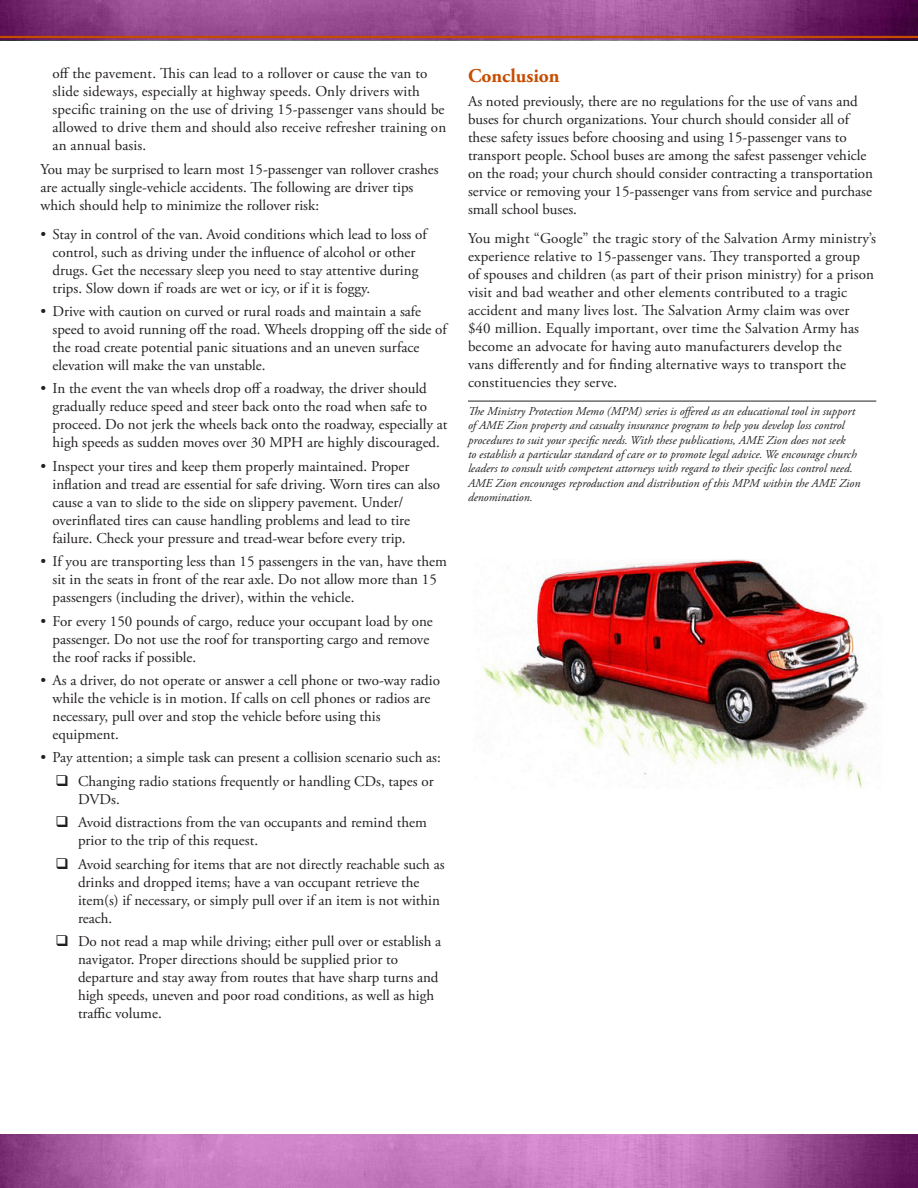
<style>
.page{position:relative;width:918px;height:1188px;background:#fff}
.page>*{position:absolute;margin:0;border:0;box-sizing:border-box;transform-origin:0 0}
.SubHeader{font:700 19.5px "Adobe Garamond Pro";color:#c64d00}
.Body_Text{font:15px/18px "Adobe Garamond Pro";color:#231f20}
.Disclaimer{font:italic 12px/14.4px "Adobe Garamond Pro";color:#231f20}
</style>
<div class="page">
<svg style="left:0;top:0;width:918px;height:40px;background:#8e4286"></svg>
<hr style="left:0;top:36px;width:918px;height:2px;background:#c64d00">
<svg style="left:0;top:1134px;width:918px;height:54px;background:#b76bb1"></svg>
<img style="left:481px;top:560px;width:387px;height:229px">
<hr style="left:468px;top:401px;width:408px;height:1px;background:#231f20">
<p class="Body_Text" style="left:52px;top:65px;width:395px">off the pavement. This can lead to a rollover or cause the van to slide sideways, especially at highway speeds. Only drivers with specific training on the use of driving 15-passenger vans should be allowed to drive them and should also receive refresher training on an annual basis.</p>
<p class="Body_Text" style="left:40px;top:161px;width:400px">You may be surprised to learn most 15-passenger van rollover crashes are actually single-vehicle accidents. The following are driver tips which should help to minimize the rollover risk:</p>
<p class="Body_Text" style="left:52px;top:225px;width:376px;text-indent:-12px">• Stay in control of the van. Avoid conditions which lead to loss of control, such as driving under the influence of alcohol or other drugs. Get the necessary sleep you need to stay attentive during trips. Slow down if roads are wet or icy, or if it is foggy.</p>
<p class="Body_Text" style="left:52px;top:303px;width:396px;text-indent:-12px">• Drive with caution on curved or rural roads and maintain a safe speed to avoid running off the road. Wheels dropping off the side of the road create potential panic situations and an uneven surface elevation will make the van unstable.</p>
<p class="Body_Text" style="left:52px;top:380px;width:396px;text-indent:-12px">• In the event the van wheels drop off a roadway, the driver should gradually reduce speed and steer back onto the road when safe to proceed. Do not jerk the wheels back onto the roadway, especially at high speeds as sudden moves over 30 MPH are highly discouraged.</p>
<p class="Body_Text" style="left:52px;top:458px;width:389px;text-indent:-12px">• Inspect your tires and keep them properly maintained. Proper inflation and tread are essential for safe driving. Worn tires can also cause a van to slide to the side on slippery pavement. Under/ overinflated tires can cause handling problems and lead to tire failure. Check your pressure and tread-wear before every trip.</p>
<p class="Body_Text" style="left:52px;top:553px;width:396px;text-indent:-12px">• If you are transporting less than 15 passengers in the van, have them sit in the seats in front of the rear axle. Do not allow more than 15 passengers (including the driver), within the vehicle.</p>
<p class="Body_Text" style="left:52px;top:612px;width:382px;text-indent:-12px">• For every 150 pounds of cargo, reduce your occupant load by one passenger. Do not use the roof for transporting cargo and remove the roof racks if possible.</p>
<p class="Body_Text" style="left:52px;top:672px;width:389px;text-indent:-12px">• As a driver, do not operate or answer a cell phone or two-way radio while the vehicle is in motion. If calls on cell phones or radios are necessary, pull over and stop the vehicle before using this equipment.</p>
<p class="Body_Text" style="left:40px;top:749px;width:402px">• Pay attention; a simple task can present a collision scenario such as:</p>
<p class="Body_Text" style="left:78px;top:773px;width:357px">Changing radio stations frequently or handling CDs, tapes or<br>DVDs.</p>
<p class="Body_Text" style="left:78px;top:814px;width:350px">Avoid distractions from the van occupants and remind them prior to the trip of this request.</p>
<p class="Body_Text" style="left:78px;top:855px;width:368px">Avoid searching for items that are not directly reachable such as drinks and dropped items; have a van occupant retrieve the item(s) if necessary, or simply pull over if an item is not within reach.</p>
<p class="Body_Text" style="left:78px;top:933px;width:365px">Do not read a map while driving; either pull over or establish a navigator. Proper directions should be supplied prior to departure and stay away from routes that have sharp turns and high speeds, uneven and poor road conditions, as well as high traffic volume.</p>
<p class="SubHeader" style="left:468px;top:64px;width:93px">Conclusion</p>
<p class="Body_Text" style="left:468px;top:93px;width:407px">As noted previously, there are no regulations for the use of vans and buses for church organizations. Your church should consider all of these safety issues before choosing and using 15-passenger vans to transport people. School buses are among the safest passenger vehicle on the road; your church should consider contracting a transportation service or removing your 15-passenger vans from service and purchase small school buses.</p>
<p class="Body_Text" style="left:468px;top:230px;width:410px">You might “Google” the tragic story of the Salvation Army ministry’s experience relative to 15-passenger vans. They transported a group<br>of spouses and children (as part of their prison ministry) for a prison visit and bad weather and other elements contributed to a tragic accident and many lives lost. The Salvation Army claim was over $40 million. Equally important, over time the Salvation Army has become an advocate for having auto manufacturers develop the<br>vans differently and for finding alternative ways to transport the constituencies they serve.</p>
<p class="Disclaimer" style="left:468px;top:404px;width:394px">The Ministry Protection Memo (MPM) series is offered as an educational tool in support of AME Zion property and casualty insurance program to help you develop loss control procedures to suit your specific needs. With these publications, AME Zion does not seek<br>to establish a particular standard of care or to promote legal advice. We encourage church leaders to consult with competent attorneys with regard to their specific loss control need.<br>AME Zion encourages reproduction and distribution of this MPM within the AME Zion denomination.</p>
</div>
